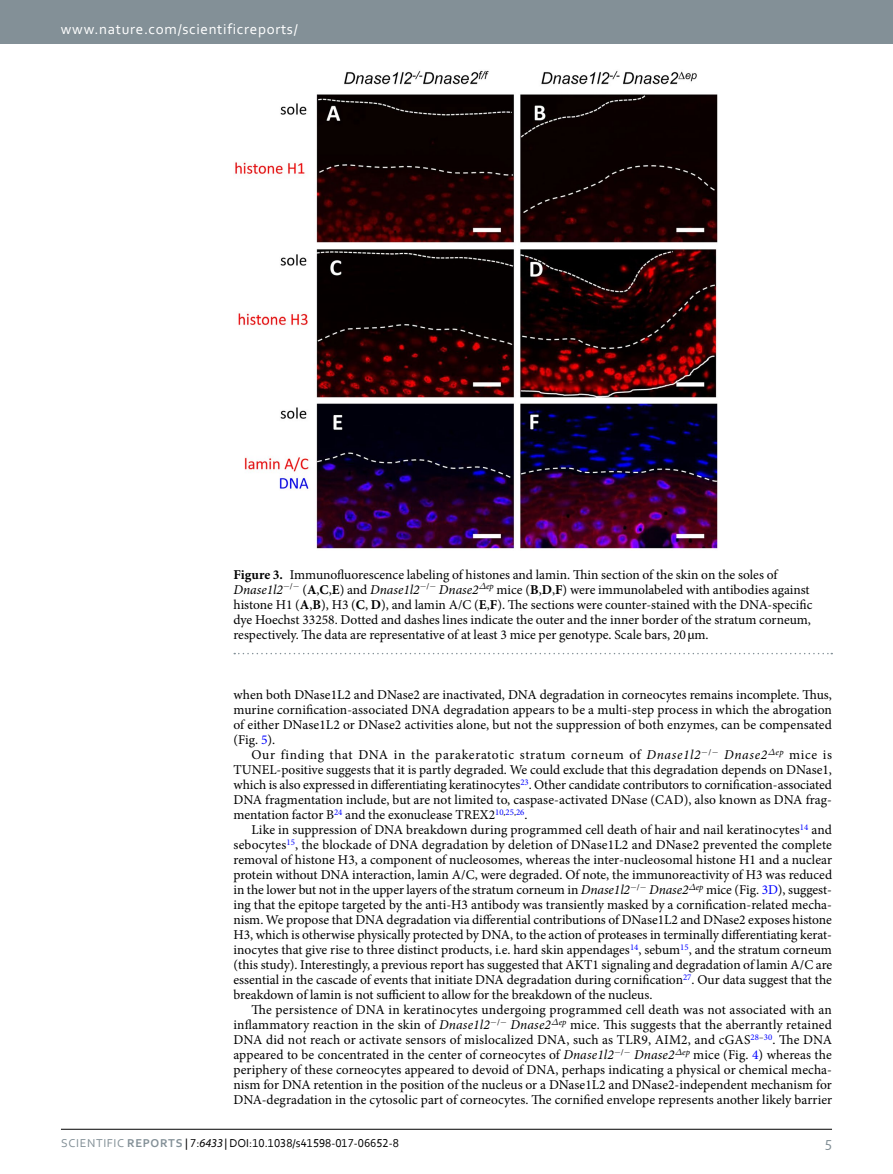
<style>
.page{position:relative;width:893px;height:1174px;background:#fff}
.page>*{position:absolute;margin:0;border:0;box-sizing:border-box;transform-origin:0 0}
.t1{font:15px "Corbel 2";letter-spacing:.045em;color:#fff}
.t2{font:15px "Corbel 2";color:#839097}
.t3{font:13.5px/15px "Minion Pro";color:#000;text-align:justify}
.t4{font:12px "Corbel";color:#000}
.s1{font-weight:700}
.s2{font-style:italic}
.s3{font-family:"STIX General"}
.s4{color:#00f}
.s5{font-family:"Corbel 2";color:#839097}
.s6{font-family:"Corbel Bold 2";color:#839097}
.s7{font-family:"Myriad Pro";font-style:italic}
</style>
<div class="page">
<div style="left:0;top:0;width:893px;height:43px;background:#839097"></div>
<hr style="left:61px;top:1129px;width:771px;height:1px;background:#000">
<img style="left:234px;top:70px;width:484px;height:479px">
<svg style="left:234px;top:653px;width:598px;height:1px"></svg>
<p class="t1" style="left:61px;top:19px;width:238px">www.nature.com/scientificreports/</p>
<p class="t3" style="left:233px;top:567px;width:580px;text-align:left"><span class="s1">Figure 3.</span> Immunofluorescence labeling of histones and lamin. Thin section of the skin on the soles of <span class="s2">Dnase1l2</span>−<sup>/</sup>− (<span class="s1">A</span>,<span class="s1">C</span>,<span class="s1">E</span>) and <span class="s2">Dnase1l2</span>−<sup>/</sup>− <span class="s2">Dnase2</span> <sup>ep</sup> mice (<span class="s1">B</span>,<span class="s1">D</span>,<span class="s1">F</span>) were immunolabeled with antibodies against histone H1 (<span class="s1">A</span>,<span class="s1">B</span>), H3 (<span class="s1">C</span>, <span class="s1">D</span>), and lamin A/C (<span class="s1">E</span>,<span class="s1">F</span>). The sections were counter-stained with the DNA-specific dye Hoechst 33258. Dotted and dashes lines indicate the outer and the inner border of the stratum corneum, respectively. The data are representative of at least 3 mice per genotype. Scale bars, 20 <span class="s3">µ</span>m.</p>
<p class="t3" style="left:233px;top:687px;width:600px">when both DNase1L2 and DNase2 are inactivated, DNA degradation in corneocytes remains incomplete. Thus, murine cornification-associated DNA degradation appears to be a multi-step process in which the abrogation of either DNase1L2 or DNase2 activities alone, but not the suppression of both enzymes, can be compensated (Fig. <span class="s4">5</span>).</p>
<p class="t3" style="left:233px;top:747px;width:600px;text-indent:18px">Our finding that DNA in the parakeratotic stratum corneum of <span class="s2">Dnase1l2</span>−<sup>/</sup>− <span class="s2">Dnase2</span> <sup>ep</sup> mice is TUNEL-positive suggests that it is partly degraded. We could exclude that this degradation depends on DNase1, which is also expressed in differentiating keratinocytes<sup>23</sup>. Other candidate contributors to cornification-associated DNA fragmentation include, but are not limited to, caspase-activated DNase (CAD), also known as DNA frag&shy;mentation factor B<sup>24</sup> and the exonuclease TREX2<sup>10</sup><sup>,</sup><sup>25</sup><sup>,</sup><sup>26</sup>.</p>
<p class="t3" style="left:233px;top:822px;width:600px;text-indent:18px">Like in suppression of DNA breakdown during programmed cell death of hair and nail keratinocytes<sup>14</sup> and sebocytes<sup>15</sup>, the blockade of DNA degradation by deletion of DNase1L2 and DNase2 prevented the complete removal of histone H3, a component of nucleosomes, whereas the inter-nucleosomal histone H1 and a nuclear protein without DNA interaction, lamin A/C, were degraded. Of note, the immunoreactivity of H3 was reduced in the lower but not in the upper layers of the stratum corneum in <span class="s2">Dnase1l2</span>−<sup>/</sup>− <span class="s2">Dnase2</span> <sup>ep</sup> mice (Fig. <span class="s4">3D</span>), suggest&shy;ing that the epitope targeted by the anti-H3 antibody was transiently masked by a cornification-related mecha&shy;nism. We propose that DNA degradation via differential contributions of DNase1L2 and DNase2 exposes histone H3, which is otherwise physically protected by DNA, to the action of proteases in terminally differentiating kerat&shy;inocytes that give rise to three distinct products, i.e. hard skin appendages<sup>14</sup>, sebum<sup>15</sup>, and the stratum corneum (this study). Interestingly, a previous report has suggested that AKT1 signaling and degradation of lamin A/C are essential in the cascade of events that initiate DNA degradation during cornification<sup>27</sup>. Our data suggest that the breakdown of lamin is not sufficient to allow for the breakdown of the nucleus.</p>
<p class="t3" style="left:233px;top:1002px;width:600px;text-indent:18px">The persistence of DNA in keratinocytes undergoing programmed cell death was not associated with an inflammatory reaction in the skin of <span class="s2">Dnase1l2</span>−<sup>/</sup>− <span class="s2">Dnase2</span> <sup>ep</sup> mice. This suggests that the aberrantly retained DNA did not reach or activate sensors of mislocalized DNA, such as TLR9, AIM2, and cGAS<sup>28</sup><sup>–</sup><sup>30</sup>. The DNA appeared to be concentrated in the center of corneocytes of <span class="s2">Dnase1l2</span>−<sup>/</sup>− <span class="s2">Dnase2</span> <sup>ep</sup> mice (Fig. <span class="s4">4</span>) whereas the periphery of these corneocytes appeared to devoid of DNA, perhaps indicating a physical or chemical mecha&shy;nism for DNA retention in the position of the nucleus or a DNase1L2 and DNase2-independent mechanism for DNA-degradation in the cytosolic part of corneocytes. The cornified envelope represents another likely barrier</p>
<p class="t4" style="left:61px;top:1135px;width:339px"><span class="s5">Scientific</span> <span class="s6">REPORTS</span> | 7:<span class="s7">6433</span> | DOI:10.1038/s41598-017-06652-8</p>
<p class="t2" style="left:825px;top:1132px;width:9px">5</p>
</div>
